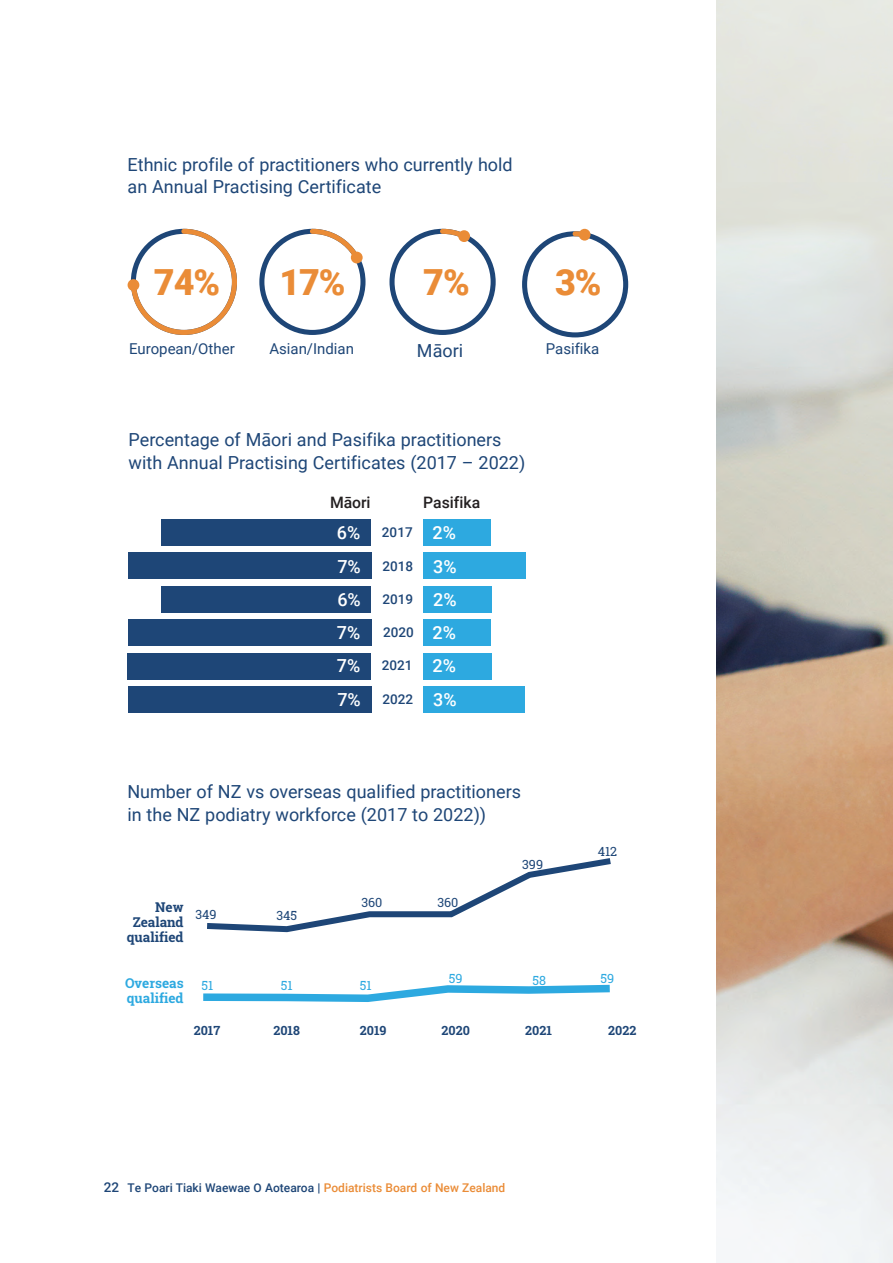
<style>
.page{position:relative;width:893px;height:1263px;background:#fff}
.page>*{position:absolute;margin:0;border:0;box-sizing:border-box;transform-origin:0 0}
.t1{font:900 36px "Roboto";color:#ea8c37}
.t2{font:18px/22.5px "Roboto";color:#1e4677}
.t3{font:500 18px "Roboto";color:#fff}
.t4{font:500 15.75px "Roboto";color:#231f20}
.t5{font:15px "Roboto";color:#1e4677}
.t6{font:500 13.5px "Roboto";color:#1e4677}
.t7{font:700 13.5px/15px "Roboto Slab";color:#1e4677;text-align:right}
.t8{font:700 13.5px/15px "Roboto Slab";color:#2da9e0}
.t9{font:700 12.6px "Roboto Slab";color:#1e4677}
.t10{font:12.6px "Roboto Slab";color:#1e4677}
.t11{font:12.6px "Roboto Slab";color:#2da9e0}
.t12{font:500 12px "Roboto";color:#ea8c37}
.s1{font-size:13.5px;color:#1e4677}
.s2{color:#1e4677}
.s3{font-weight:700;color:#1e4677}
</style>
<div class="page">
<img style="left:717px;top:0;width:176px;height:1263px">
<svg style="left:131px;top:229px;width:106px;height:106px"></svg>
<div style="left:128px;top:279px;width:11px;height:12px;background:#ea8c37;border-radius:50%"></div>
<svg style="left:259px;top:229px;width:106px;height:106px"></svg>
<div style="left:351px;top:252px;width:12px;height:11px;background:#ea8c37;border-radius:50%"></div>
<svg style="left:522px;top:231px;width:106px;height:106px"></svg>
<div style="left:579px;top:229px;width:11px;height:12px;background:#ea8c37;border-radius:50%"></div>
<svg style="left:389px;top:229px;width:107px;height:106px"></svg>
<div style="left:458px;top:230px;width:12px;height:12px;background:#ea8c37;border-radius:50%"></div>
<div style="left:162px;top:519px;width:209px;height:26px;background:#1e4677"></div>
<div style="left:128px;top:553px;width:243px;height:26px;background:#1e4677"></div>
<div style="left:162px;top:586px;width:209px;height:26px;background:#1e4677"></div>
<div style="left:128px;top:620px;width:243px;height:26px;background:#1e4677"></div>
<div style="left:128px;top:653px;width:243px;height:26px;background:#1e4677"></div>
<div style="left:128px;top:686px;width:243px;height:26px;background:#1e4677"></div>
<div style="left:424px;top:519px;width:67px;height:26px;background:#2da9e0"></div>
<div style="left:424px;top:553px;width:102px;height:26px;background:#2da9e0"></div>
<div style="left:424px;top:586px;width:68px;height:26px;background:#2da9e0"></div>
<div style="left:424px;top:620px;width:67px;height:26px;background:#2da9e0"></div>
<div style="left:424px;top:653px;width:68px;height:26px;background:#2da9e0"></div>
<div style="left:423px;top:686px;width:102px;height:26px;background:#2da9e0"></div>
<svg style="left:203px;top:984px;width:407px;height:18px"></svg>
<svg style="left:207px;top:858px;width:404px;height:75px"></svg>
<p class="t2" style="left:128px;top:153px;width:387px">Ethnic profile of practitioners who currently hold an Annual Practising Certificate</p>
<h1 class="t1" style="left:154px;top:257px;width:68px">74%</h1>
<h1 class="t1" style="left:279px;top:257px;width:68px">17%</h1>
<h1 class="t1" style="left:423px;top:257px;width:48px">7%</h1>
<h1 class="t1" style="left:555px;top:257px;width:48px">3%</h1>
<p class="t5" style="left:129px;top:338px;width:107px">European/Other</p>
<p class="t5" style="left:269px;top:338px;width:86px">Asian/Indian</p>
<p class="t2" style="left:417px;top:338px;width:48px">Māori</p>
<p class="t5" style="left:546px;top:338px;width:55px">Pasifika</p>
<p class="t2" style="left:129px;top:428px;width:398px">Percentage of Māori and Pasifika practitioners with Annual Practising Certificates (2017 – 2022)</p>
<p class="t4" style="left:330px;top:491px;width:42px">Ma¯ori</p>
<p class="t4" style="left:423px;top:491px;width:58px">Pasifika</p>
<p class="t3" style="left:337px;top:520px;width:25px">6%</p>
<p class="t3" style="left:433px;top:520px;width:25px">2%</p>
<p class="t3" style="left:337px;top:554px;width:25px">7%</p>
<p class="t3" style="left:433px;top:554px;width:25px">3%</p>
<p class="t3" style="left:337px;top:587px;width:25px">6%</p>
<p class="t3" style="left:433px;top:587px;width:25px">2%</p>
<p class="t3" style="left:337px;top:620px;width:25px">7%</p>
<p class="t3" style="left:433px;top:620px;width:25px">2%</p>
<p class="t3" style="left:337px;top:653px;width:25px">7%</p>
<p class="t3" style="left:433px;top:653px;width:25px">2%</p>
<p class="t3" style="left:337px;top:687px;width:25px">7%</p>
<p class="t3" style="left:433px;top:687px;width:25px">3%</p>
<p class="t6" style="left:382px;top:523px;width:32px">2017</p>
<p class="t6" style="left:382px;top:556px;width:32px">2018</p>
<p class="t6" style="left:383px;top:590px;width:32px">2019</p>
<p class="t6" style="left:383px;top:623px;width:32px">2020</p>
<p class="t6" style="left:382px;top:656px;width:32px">2021</p>
<p class="t6" style="left:382px;top:689px;width:32px">2022</p>
<p class="t2" style="left:127px;top:780px;width:395px">Number of NZ vs overseas qualified practitioners in the NZ podiatry workforce (2017 to 2022))</p>
<p class="t10" style="left:522px;top:855px;width:22px">399</p>
<p class="t10" style="left:598px;top:843px;width:21px">412</p>
<p class="t7" style="left:127px;top:899px;width:58px">New<br>Zealand qualified</p>
<p class="t8" style="left:125px;top:975px;width:60px">Overseas qualified</p>
<p class="t10" style="left:195px;top:906px;width:23px">349</p>
<p class="t10" style="left:276px;top:907px;width:22px">345</p>
<p class="t10" style="left:361px;top:894px;width:23px">360</p>
<p class="t10" style="left:437px;top:894px;width:23px">360</p>
<p class="t11" style="left:202px;top:977px;width:13px">51</p>
<p class="t11" style="left:281px;top:977px;width:13px">51</p>
<p class="t11" style="left:360px;top:977px;width:13px">51</p>
<p class="t11" style="left:449px;top:970px;width:15px">59</p>
<p class="t11" style="left:532px;top:972px;width:15px">58</p>
<p class="t11" style="left:601px;top:970px;width:15px">59</p>
<p class="t9" style="left:194px;top:1022px;width:28px">2017</p>
<p class="t9" style="left:273px;top:1022px;width:28px">2018</p>
<p class="t9" style="left:360px;top:1022px;width:28px">2019</p>
<p class="t9" style="left:442px;top:1022px;width:30px">2020</p>
<p class="t9" style="left:525px;top:1022px;width:28px">2021</p>
<p class="t9" style="left:608px;top:1022px;width:30px">2022</p>
<p class="t12" style="left:104px;top:1179px;width:403px"><span class="s1">22</span> <span class="s2">Te Poari Tiaki Waewae O Aotearoa</span> <span class="s3">|</span> Podiatrists Board of New Zealand</p>
</div>
